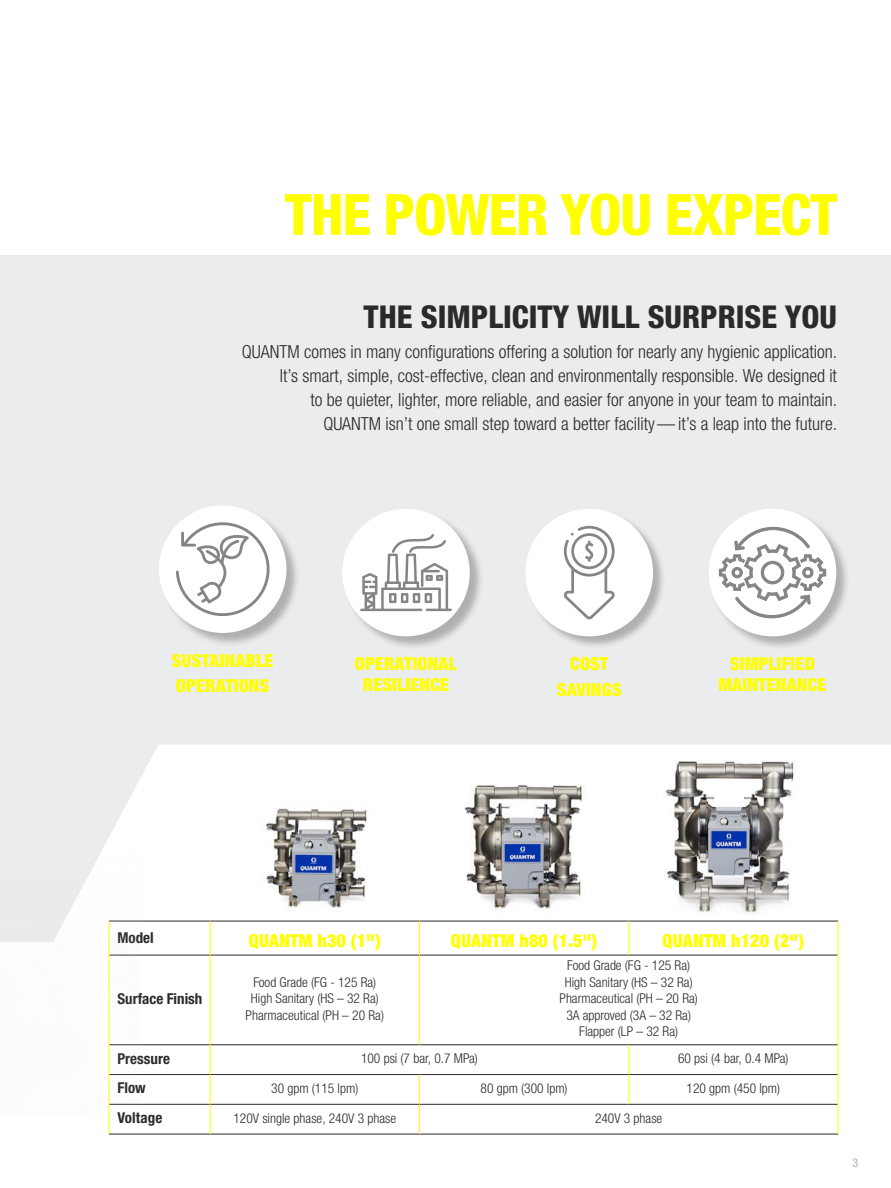
<style>
.page{position:relative;width:891px;height:1188px;background:#fff}
.page>*{position:absolute;margin:0;border:0;box-sizing:border-box;transform-origin:0 0}
.t1{font:800 condensed 57px "Helvetica Neue LTW1 G";letter-spacing:-.02em;color:#ff0}
.t2{font:800 condensed 31.5px "Helvetica Neue LTW1 G";color:#2b292a}
.t3{font:300 condensed 18px/24px "Helvetica Neue LTW1 G";color:#2b292a;text-align:right}
.t4{font:900 condensed 18px/25.2px "Helvetica Neue LTW1 G";letter-spacing:.01em;color:#ff0;text-align:center}
.t5{font:700 condensed 15px "Helvetica Neue LTW1 G";color:#2b292a}
.t6{font:300 condensed 13.5px/16.5px "Helvetica Neue LTW1 G";color:#2b292a;text-align:center}
.t7{font:300 condensed 12px "Helvetica Neue LTW1 G";color:#95979a}
</style>
<div class="page">
<div style="left:0;top:255px;width:891px;height:687px;background:#ebeced"></div>
<div style="left:140px;top:745px;width:751px;height:221px;background:#fff"></div>
<img style="left:641px;top:750px;width:178px;height:186px">
<img style="left:224px;top:781px;width:183px;height:151px">
<img style="left:436px;top:781px;width:184px;height:155px">
<div style="left:526px;top:510px;width:140px;height:139px;background:#2b292a;opacity:.31"></div>
<div style="left:525px;top:509px;width:128px;height:127px;background:#fff;border-radius:50%"></div>
<svg style="left:564px;top:526px;width:51px;height:93px"></svg>
<div style="left:710px;top:510px;width:141px;height:141px;background:#2b292a;opacity:.31"></div>
<div style="left:709px;top:509px;width:127px;height:127px;background:#fff;border-radius:50%"></div>
<svg style="left:718px;top:526px;width:109px;height:93px"></svg>
<div style="left:343px;top:510px;width:141px;height:141px;background:#2b292a;opacity:.31"></div>
<div style="left:342px;top:509px;width:128px;height:127px;background:#fff;border-radius:50%"></div>
<svg style="left:360px;top:534px;width:92px;height:77px"></svg>
<div style="left:160px;top:506px;width:141px;height:141px;background:#2b292a;opacity:.31"></div>
<div style="left:159px;top:505px;width:128px;height:128px;background:#fff;border-radius:50%"></div>
<svg style="left:176px;top:522px;width:94px;height:94px"></svg>
<hr style="left:109px;top:921px;width:101px;height:1px;background:#2b292a">
<hr style="left:210px;top:921px;width:209px;height:1px;background:#2b292a">
<hr style="left:419px;top:921px;width:210px;height:1px;background:#2b292a">
<hr style="left:629px;top:921px;width:209px;height:1px;background:#2b292a">
<hr style="left:109px;top:955px;width:101px;height:1px;background:#2b292a">
<hr style="left:210px;top:955px;width:209px;height:1px;background:#2b292a">
<hr style="left:419px;top:955px;width:210px;height:1px;background:#2b292a">
<hr style="left:629px;top:955px;width:209px;height:1px;background:#2b292a">
<hr style="left:109px;top:1045px;width:101px;height:1px;background:#2b292a">
<hr style="left:210px;top:1045px;width:209px;height:1px;background:#2b292a">
<hr style="left:419px;top:1045px;width:210px;height:1px;background:#2b292a">
<hr style="left:629px;top:1045px;width:209px;height:1px;background:#2b292a">
<hr style="left:109px;top:1074px;width:101px;height:1px;background:#2b292a">
<hr style="left:210px;top:1074px;width:209px;height:1px;background:#2b292a">
<hr style="left:419px;top:1074px;width:210px;height:1px;background:#2b292a">
<hr style="left:629px;top:1074px;width:209px;height:1px;background:#2b292a">
<hr style="left:109px;top:1104px;width:101px;height:1px;background:#2b292a">
<hr style="left:210px;top:1104px;width:209px;height:1px;background:#2b292a">
<hr style="left:419px;top:1104px;width:210px;height:1px;background:#2b292a">
<hr style="left:629px;top:1104px;width:209px;height:1px;background:#2b292a">
<hr style="left:109px;top:1134px;width:101px;height:1px;background:#2b292a">
<hr style="left:210px;top:1134px;width:209px;height:1px;background:#2b292a">
<hr style="left:419px;top:1134px;width:210px;height:1px;background:#2b292a">
<hr style="left:629px;top:1134px;width:209px;height:1px;background:#2b292a">
<hr style="left:210px;top:921px;width:1px;height:34px;background:#ff0">
<hr style="left:419px;top:921px;width:1px;height:34px;background:#ff0">
<hr style="left:628px;top:921px;width:1px;height:34px;background:#ff0">
<hr style="left:838px;top:921px;width:1px;height:34px;background:#ff0">
<hr style="left:210px;top:955px;width:1px;height:90px;background:#ff0">
<hr style="left:419px;top:955px;width:1px;height:90px;background:#ff0">
<hr style="left:838px;top:955px;width:1px;height:90px;background:#ff0">
<hr style="left:838px;top:1045px;width:1px;height:30px;background:#ff0">
<svg style="left:210px;top:1045px;width:1px;height:59px"></svg>
<svg style="left:419px;top:1075px;width:1px;height:29px"></svg>
<svg style="left:628px;top:1045px;width:1px;height:59px"></svg>
<svg style="left:838px;top:1075px;width:1px;height:29px"></svg>
<hr style="left:109px;top:1104px;width:1px;height:30px;background:#ff0">
<hr style="left:210px;top:1104px;width:1px;height:30px;background:#ff0">
<hr style="left:419px;top:1104px;width:1px;height:30px;background:#ff0">
<hr style="left:838px;top:1104px;width:1px;height:30px;background:#ff0">
<img style="left:53px;top:780px;width:87px;height:334px">
<h1 class="t1" style="left:285px;top:193px;width:554px">THE POWER YOU EXPECT</h1>
<h2 class="t2" style="left:364px;top:306px;width:475px">THE SIMPLICITY WILL SURPRISE YOU</h2>
<p class="t3" style="left:242px;top:342px;width:597px">QUANTM comes in many configurations offering a solution for nearly any hygienic application.<br>It’s smart, simple, cost-effective, clean and environmentally responsible. We designed it<br>to be quieter, lighter, more reliable, and easier for anyone in your team to maintain.<br>QUANTM isn’t one small step toward a better facility — it’s a leap into the future.</p>
<p class="t4" style="left:172px;top:650px;width:103px;text-align:left">SUSTAINABLE<br>OPERATIONS</p>
<p class="t4" style="left:355px;top:655px;width:104px;line-height:21px">OPERATIONAL<br>RESILIENCE</p>
<p class="t4" style="left:557px;top:653px;width:66px">COST<br>SAVINGS</p>
<p class="t4" style="left:718px;top:655px;width:110px;line-height:21px">SIMPLIFIED<br>MAINTENANCE</p>
<p class="t5" style="left:117px;top:932px;width:38px">Model</p>
<p class="t4" style="left:249px;top:929px;width:133px">QUANTM h30 (1")</p>
<p class="t4" style="left:451px;top:929px;width:148px">QUANTM h80 (1.5")</p>
<p class="t4" style="left:663px;top:929px;width:143px">QUANTM h120 (2")</p>
<p class="t5" style="left:117px;top:993px;width:86px">Surface Finish</p>
<p class="t6" style="left:246px;top:975px;width:140px">Food Grade (FG - 125 Ra)<br>High Sanitary (HS – 32 Ra)<br>Pharmaceutical (PH – 20 Ra)</p>
<p class="t6" style="left:560px;top:958px;width:140px">Food Grade (FG - 125 Ra)<br>High Sanitary (HS – 32 Ra)<br>Pharmaceutical (PH – 20 Ra)<br>3A approved (3A – 32 Ra)<br>Flapper (LP – 32 Ra)</p>
<p class="t5" style="left:117px;top:1053px;width:54px">Pressure</p>
<p class="t6" style="left:361px;top:1051px;width:118px">100 psi (7 bar, 0.7 MPa)</p>
<p class="t6" style="left:678px;top:1051px;width:112px">60 psi (4 bar, 0.4 MPa)</p>
<p class="t5" style="left:117px;top:1082px;width:30px">Flow</p>
<p class="t6" style="left:271px;top:1081px;width:89px">30 gpm (115 lpm)</p>
<p class="t6" style="left:481px;top:1081px;width:89px">80 gpm (300 lpm)</p>
<p class="t6" style="left:687px;top:1081px;width:95px">120 gpm (450 lpm)</p>
<p class="t5" style="left:117px;top:1112px;width:46px">Voltage</p>
<p class="t6" style="left:233px;top:1111px;width:164px">120V single phase, 240V 3 phase</p>
<p class="t6" style="left:595px;top:1111px;width:69px">240V 3 phase</p>
<p class="t7" style="left:852px;top:1159px;width:7px">3</p>
</div>
